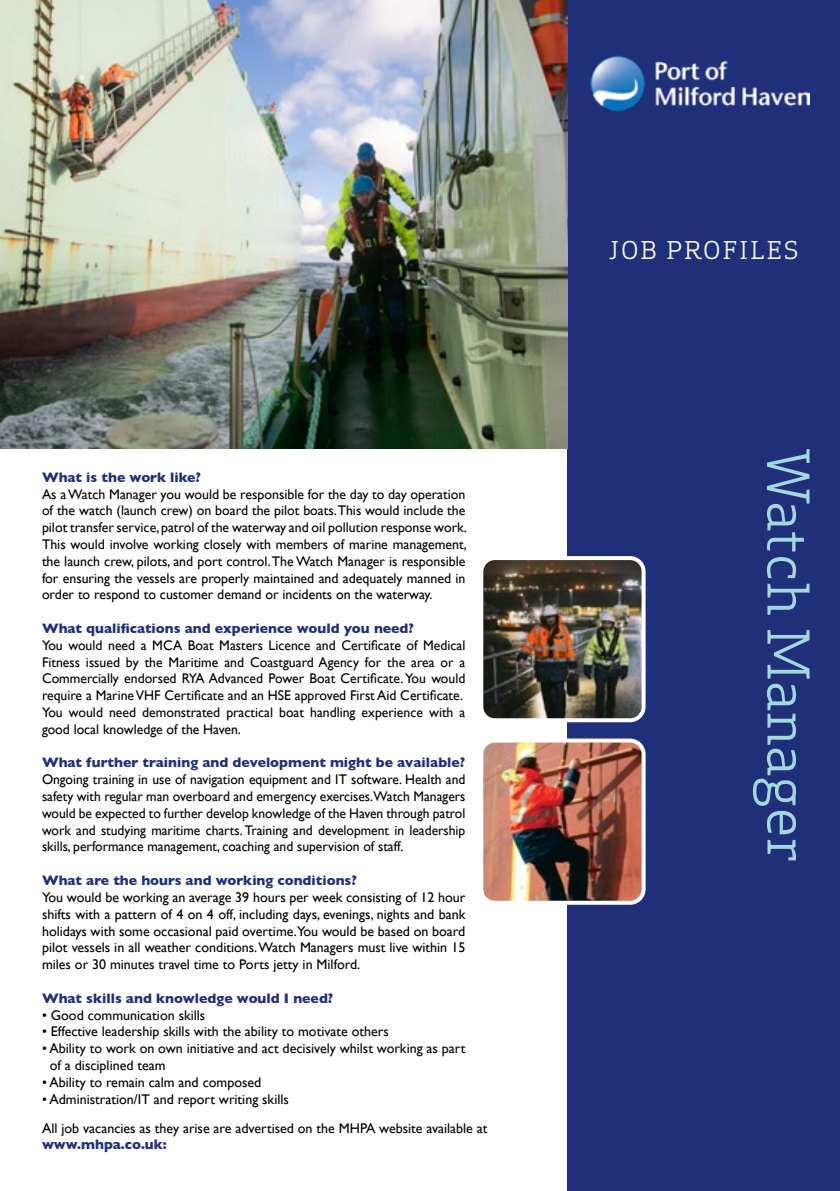
<style>
.page{position:relative;width:840px;height:1191px;background:#fff}
.page>*{position:absolute;margin:0;border:0;box-sizing:border-box;transform-origin:0 0}
.t1{font:56px "Milford Waterfront Serif";color:#a4d8e0}
.t2{font:24px "Milford Waterfront Serif";letter-spacing:.1em;color:#fff}
.t3{font:14px/16.8px "Gill Sans";color:#000;text-align:justify}
.t4{font:700 14px "Gill Sans";color:#1f2f79}
</style>
<div class="page">
<div style="left:567px;top:0;width:272px;height:1191px;background:#1f2f79"></div>
<img style="left:0;top:0;width:567px;height:448px">
<img style="left:484px;top:561px;width:159px;height:159px">
<div style="left:479px;top:556px;width:166px;height:166px;border:4px solid #fff;border-radius:14px"></div>
<img style="left:484px;top:743px;width:159px;height:159px">
<div style="left:479px;top:738px;width:166px;height:166px;border:4px solid #fff;border-radius:14px"></div>
<img style="left:590px;top:55px;width:218px;height:55px">
<p class="t4" style="left:42px;top:466px;width:160px">What is the work like?</p>
<p class="t3" style="left:42px;top:485px;width:426px">As a Watch Manager you would be responsible for the day to day operation of the watch (launch crew) on board the pilot boats.This would include the pilot transfer service, patrol of the waterway and oil pollution response work.<br>This would involve working closely with members of marine management, the launch crew, pilots, and port control. The Watch Manager is responsible for ensuring the vessels are properly maintained and adequately manned in order to respond to customer demand or incidents on the waterway.</p>
<p class="t4" style="left:42px;top:617px;width:373px">What qualifications and experience would you need?</p>
<p class="t3" style="left:42px;top:636px;width:424px;text-align:left">You would need a MCA Boat Masters Licence and Certificate of Medical Fitness issued by the Maritime and Coastguard Agency for the area or a Commercially endorsed RYA Advanced Power Boat Certificate. You would require a Marine VHF Certificate and an HSE approved First Aid Certificate.<br>You would need demonstrated practical boat handling experience with a good local knowledge of the Haven.</p>
<p class="t4" style="left:42px;top:751px;width:424px">What further training and development might be available?</p>
<p class="t3" style="left:42px;top:771px;width:425px">Ongoing training in use of navigation equipment and IT software. Health and safety with regular man overboard and emergency exercises.Watch Managers would be expected to further develop knowledge of the Haven through patrol work and studying maritime charts. Training and development in leadership skills, performance management, coaching and supervision of staff.</p>
<p class="t4" style="left:42px;top:869px;width:316px">What are the hours and working conditions?</p>
<p class="t3" style="left:42px;top:888px;width:424px">You would be working an average 39 hours per week consisting of 12 hour shifts with a pattern of 4 on 4 off, including days, evenings, nights and bank holidays with some occasional paid overtime.You would be based on board pilot vessels in all weather conditions. Watch Managers must live within 15 miles or 30 minutes travel time to Ports jetty in Milford.</p>
<p class="t4" style="left:42px;top:987px;width:293px">What skills and knowledge would I need?</p>
<p class="t3" style="left:42px;top:1006px;width:165px">• Good communication skills</p>
<p class="t3" style="left:42px;top:1023px;width:348px">• Effective leadership skills with the ability to motivate others</p>
<p class="t3" style="left:50px;top:1040px;width:417px;text-indent:-8px">• Ability to work on own initiative and act decisively whilst working as part of a disciplined team</p>
<p class="t3" style="left:42px;top:1073px;width:221px">• Ability to remain calm and composed</p>
<p class="t3" style="left:42px;top:1084px;width:447px;line-height:29px">• Administration/IT and report writing skills<br>All job vacancies as they arise are advertised on the MHPA website available at</p>
<p class="t4" style="left:42px;top:1133px;width:126px">www.mhpa.co.uk:</p>
<h2 class="t2" style="left:608px;top:232px;width:191px">JOB PROFILES</h2>
<h1 class="t1" style="left:830px;top:449px;width:416px;rotate:90deg">Watch Manager</h1>
</div>
